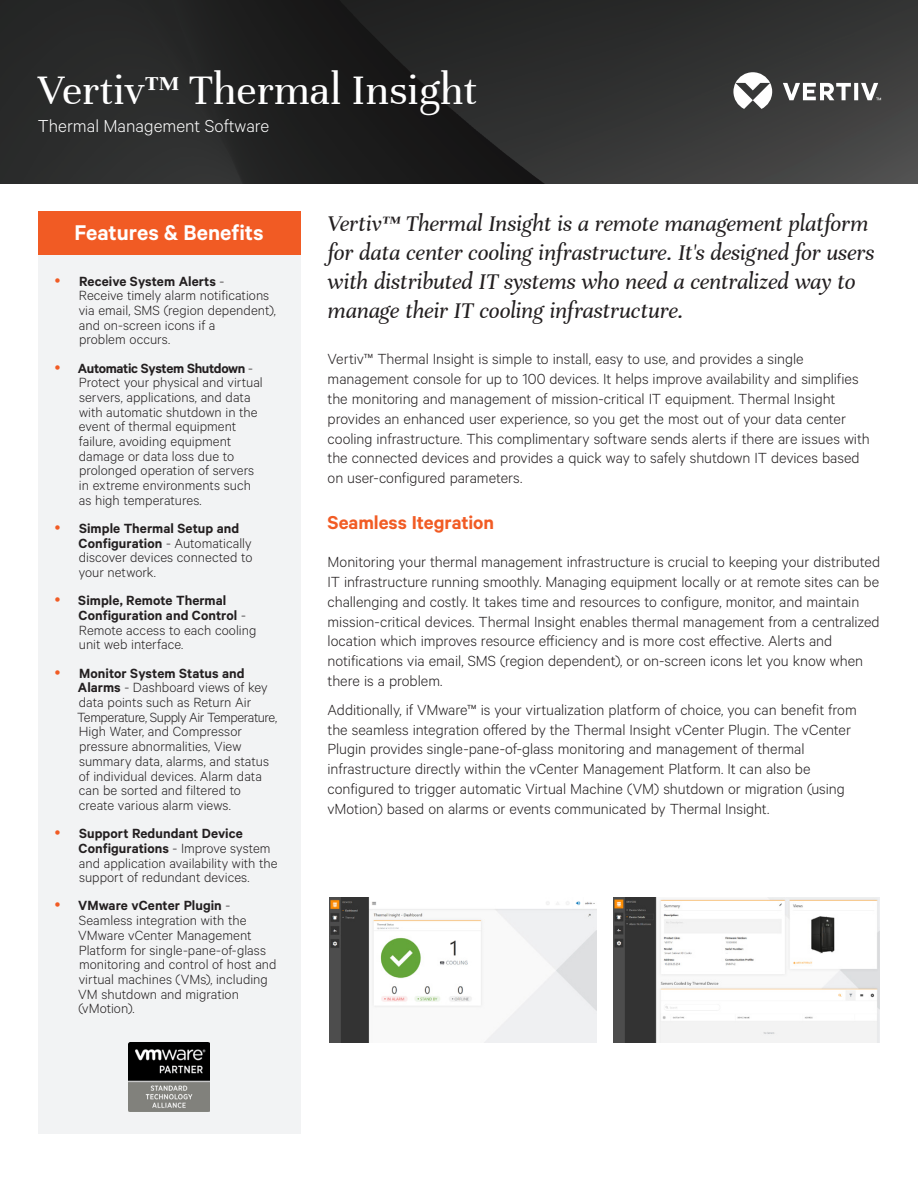
<style>
.page{position:relative;width:918px;height:1188px;background:#fff}
.page>*{position:absolute;margin:0;border:0;box-sizing:border-box;transform-origin:0 0}
.Vertiv_Header_Title{font:45px "Unna";color:#fff}
.Vertiv_Lead-in{font:italic 24px/28.8px "Unna";letter-spacing:-.005em;color:#231f20}
.Orange_Box_Heading{font:600 24px "Calibre";color:#fff}
.Vertiv_Orange_Main_Heading{font:600 21px "Calibre";color:#f15b24}
.Vertiv_Header_Subtitle{font:300 19.5px "Calibre";color:#fff}
.Vertiv_Body_Text{font:300 16.5px/19.8px "Calibre";color:#231f20}
.t1{font:300 15px/14.7px "Calibre";color:#231f20}
.t2{font:600 15px/14.7px "Calibre";letter-spacing:.005em;color:#231f20}
.s1{font-weight:600}
.s2{font-weight:300}
</style>
<div class="page">
<img style="left:0;top:0;width:918px;height:183px">
<svg style="left:733px;top:72px;width:148px;height:37px"></svg>
<div style="left:38px;top:254px;width:263px;height:880px;background:#f2f3f4"></div>
<div style="left:38px;top:211px;width:263px;height:43px;background:#f15b24"></div>
<img style="left:129px;top:1043px;width:81px;height:69px">
<img style="left:613px;top:897px;width:266px;height:145px">
<img style="left:329px;top:897px;width:267px;height:146px">
<p class="Vertiv_Header_Title" style="left:38px;top:65px;width:441px">Vertiv™ Thermal Insight</p>
<p class="Vertiv_Header_Subtitle" style="left:38px;top:114px;width:233px">Thermal Management Software</p>
<p class="Orange_Box_Heading" style="left:75px;top:219px;width:191px">Features &amp; Benefits</p>
<p class="Vertiv_Lead-in" style="left:328px;top:210px;width:548px">Vertiv™ Thermal Insight is a remote management platform for data center cooling infrastructure. It's designed for users with distributed IT systems who need a centralized way to manage their IT cooling infrastructure.</p>
<p class="Vertiv_Body_Text" style="left:328px;top:349px;width:544px">Vertiv™ Thermal Insight is simple to install, easy to use, and provides a single management console for up to 100 devices. It helps improve availability and simplifies the monitoring and management of mission-critical IT equipment. Thermal Insight provides an enhanced user experience, so you get the most out of your data center cooling infrastructure. This complimentary software sends alerts if there are issues with the connected devices and provides a quick way to safely shutdown IT devices based on user-configured parameters.</p>
<p class="Vertiv_Orange_Main_Heading" style="left:328px;top:510px;width:168px">Seamless Itegration</p>
<p class="Vertiv_Body_Text" style="left:328px;top:551px;width:554px">Monitoring your thermal management infrastructure is crucial to keeping your distributed IT infrastructure running smoothly. Managing equipment locally or at remote sites can be challenging and costly. It takes time and resources to configure, monitor, and maintain mission-critical devices. Thermal Insight enables thermal management from a centralized location which improves resource efficiency and is more cost effective. Alerts and notifications via email, SMS (region dependent), or on-screen icons let you know when there is a problem.</p>
<p class="Vertiv_Body_Text" style="left:328px;top:699px;width:531px">Additionally, if VMware™ is your virtualization platform of choice, you can benefit from the seamless integration offered by the Thermal Insight vCenter Plugin. The vCenter Plugin provides single-pane-of-glass monitoring and management of thermal infrastructure directly within the vCenter Management Platform. It can also be configured to trigger automatic Virtual Machine (VM) shutdown or migration (using vMotion) based on alarms or events communicated by Thermal Insight.</p>
<p class="t1" style="left:79px;top:273px;width:199px"><span class="s1">Receive System Alerts</span> -<br>Receive timely alarm notifications via email, SMS (region dependent), and on-screen icons if a<br>problem occurs.</p>
<p class="t1" style="left:78px;top:360px;width:186px"><span class="s1">Automatic System Shutdown</span> -<br>Protect your physical and virtual servers, applications, and data with automatic shutdown in the event of thermal equipment failure, avoiding equipment damage or data loss due to prolonged operation of servers in extreme environments such as high temperatures.</p>
<p class="t1" style="left:79px;top:520px;width:175px"><span class="s1">Simple Thermal Setup and<br>Configuration</span> - Automatically discover devices connected to your network.</p>
<p class="t2" style="left:78px;top:593px;width:180px">Simple, Remote Thermal<br>Configuration and Control <span class="s2">-<br>Remote access to each cooling unit web interface.</span></p>
<p class="t1" style="left:77px;top:665px;width:201px"><span class="s1">Monitor System Status and<br>Alarms</span> - Dashboard views of key data points such as Return Air<br>Temperature, Supply Air Temperature,<br>High Water, and Compressor pressure abnormalities, View summary data, alarms, and status of individual devices. Alarm data can be sorted and filtered to create various alarm views.</p>
<p class="t1" style="left:79px;top:826px;width:201px"><span class="s1">Support Redundant Device<br>Configurations</span> - Improve system and application availability with the support of redundant devices.</p>
<p class="t1" style="left:78px;top:898px;width:200px"><span class="s1">VMware vCenter Plugin</span> -<br>Seamless integration with the<br>VMware vCenter Management<br>Platform for single-pane-of-glass monitoring and control of host and virtual machines (VMs), including<br>VM shutdown and migration (vMotion).</p>
</div>
